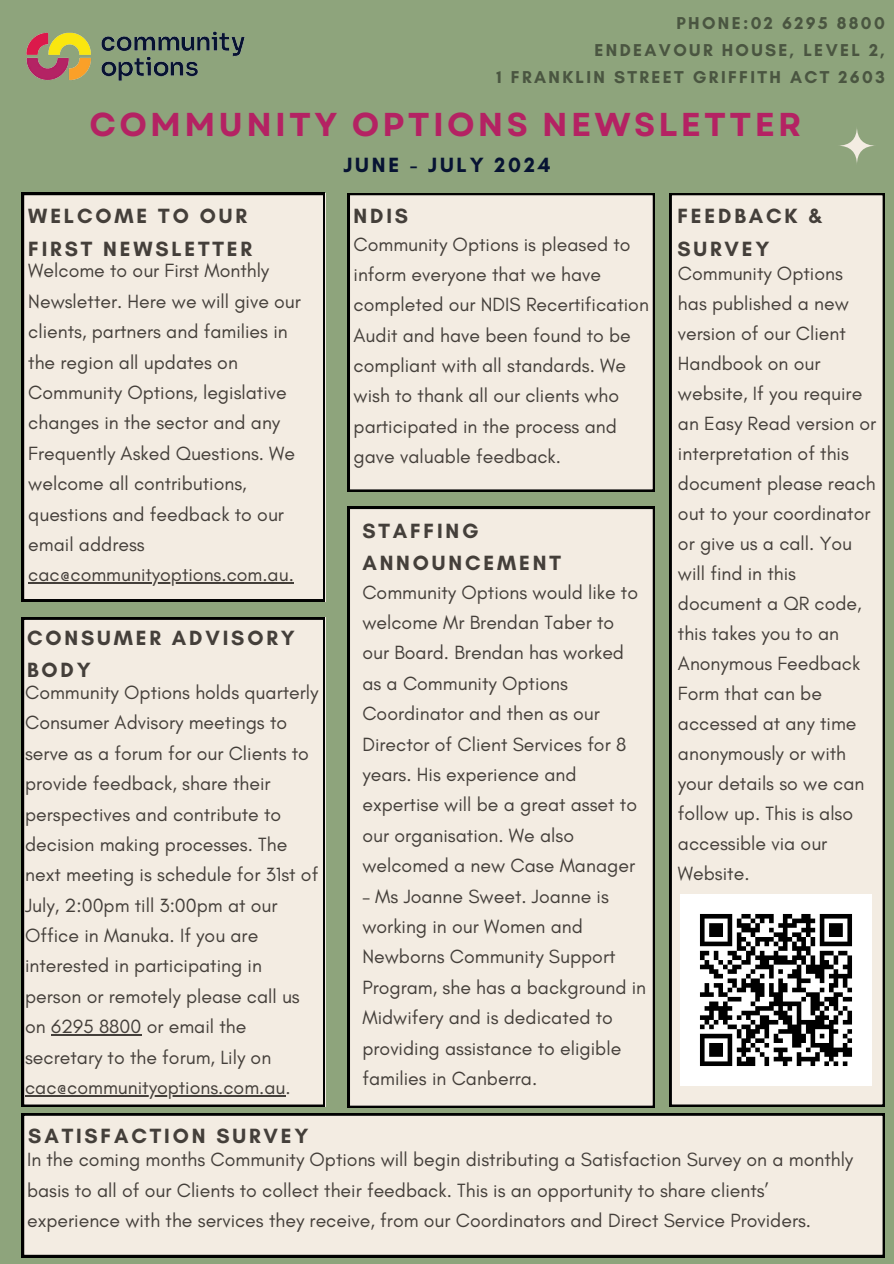
<style>
.page{position:relative;width:894px;height:1264px;background:#fff}
.page>*{position:absolute;margin:0;border:0;box-sizing:border-box;transform-origin:0 0}
.t1{font:700 33px "Garet";letter-spacing:.1em;color:#b42263}
.t2{font:700 21px/32.7px "Glacial Indifference";letter-spacing:.135em;color:#443f3a}
.t3{font:700 21px "Glacial Indifference";letter-spacing:.135em;color:#071333}
.t4{font:19.5px/30.3px "Glacial Indifference";color:#443f3a}
.t5{font:700 17.55px/27px "Glacial Indifference";letter-spacing:.135em;color:#000;text-align:right}
</style>
<div class="page">
<div style="left:0;top:0;width:893px;height:1263px;background:#8ea47c"></div>
<div style="left:22px;top:193px;width:303px;height:408px;background:#f3ece2"></div>
<div style="left:22px;top:617px;width:303px;height:489px;background:#f3ece2"></div>
<svg style="left:837px;top:126px;width:39px;height:39px"></svg>
<img style="left:26px;top:31px;width:219px;height:50px">
<div style="left:347px;top:193px;width:307px;height:298px;background:#f3ece2"></div>
<div style="left:347px;top:507px;width:307px;height:600px;background:#f3ece2"></div>
<div style="left:669px;top:193px;width:215px;height:913px;background:#f3ece2"></div>
<img style="left:680px;top:894px;width:191px;height:191px">
<hr style="left:51px;top:1034px;width:90px;height:1px;background:#443f3a">
<hr style="left:25px;top:1095px;width:260px;height:1px;background:#443f3a">
<hr style="left:28px;top:582px;width:266px;height:1px;background:#443f3a">
<div style="left:22px;top:1113px;width:862px;height:143px;background:#f3ece2"></div>
<p class="t5" style="left:496px;top:9px;width:389px">PHONE:02 6295 8800<br>ENDEAVOUR HOUSE, LEVEL 2,<br>1 FRANKLIN STREET GRIFFITH ACT 2603</p>
<p class="t1" style="left:89px;top:101px;width:713px">COMMUNITY OPTIONS NEWSLETTER</p>
<p class="t2" style="left:28px;top:199px;width:225px">WELCOME TO OUR<br>FIRST NEWSLETTER</p>
<h2 class="t4" style="left:28px;top:255px;width:274px">Welcome to our First Monthly<br>Newsletter. Here we will give our clients, partners and families in the region all updates on<br>Community Options, legislative changes in the sector and any<br>Frequently Asked Questions. We welcome all contributions, questions and feedback to our email address</h2>
<h2 class="t4" style="left:28px;top:559px;width:267px">cac@communityoptions.com.au.</h2>
<h2 class="t2" style="left:27px;top:621px;width:269px">CONSUMER ADVISORY<br>BODY</h2>
<p class="t4" style="left:25px;top:677px;width:295px">Community Options holds quarterly<br>Consumer Advisory meetings to serve as a forum for our Clients to provide feedback, share their perspectives and contribute to decision making processes. The next meeting is schedule for 31st of<br>July, 2:00pm till 3:00pm at our<br>Office in Manuka. If you are interested in participating in person or remotely please call us on 6295 8800 or email the secretary to the forum, Lily on</p>
<p class="t4" style="left:25px;top:1072px;width:267px">cac@communityoptions.com.au.</p>
<h3 class="t3" style="left:343px;top:152px;width:208px">JUNE - JULY 2024</h3>
<p class="t2" style="left:353px;top:199px;width:56px">NDIS</p>
<h2 class="t4" style="left:353px;top:228px;width:297px">Community Options is pleased to inform everyone that we have completed our NDIS Recertification<br>Audit and have been found to be compliant with all standards. We wish to thank all our clients who participated in the process and gave valuable feedback.</h2>
<h3 class="t2" style="left:362px;top:514px;width:200px">STAFFING<br>ANNOUNCEMENT</h3>
<h3 class="t4" style="left:362px;top:576px;width:277px">Community Options would like to welcome Mr Brendan Taber to our Board. Brendan has worked as a Community Options<br>Coordinator and then as our<br>Director of Client Services for 8 years. His experience and expertise will be a great asset to our organisation. We also welcomed a new Case Manager</h3>
<h3 class="t4" style="left:362px;top:880px;width:285px">– Ms Joanne Sweet. Joanne is working in our Women and<br>Newborns Community Support<br>Program, she has a background in<br>Midwifery and is dedicated to providing assistance to eligible families in Canberra.</h3>
<h2 class="t2" style="left:677px;top:199px;width:146px">FEEDBACK &amp;<br>SURVEY</h2>
<h3 class="t4" style="left:677px;top:258px;width:200px">Community Options has published a new version of our Client<br>Handbook on our website, If you require an Easy Read version or interpretation of this document please reach out to your coordinator or give us a call. You will find in this document a QR code, this takes you to an<br>Anonymous Feedback<br>Form that can be accessed at any time anonymously or with your details so we can follow up. This is also accessible via our<br>Website.</h3>
<h2 class="t2" style="left:28px;top:1119px;width:281px">SATISFACTION SURVEY</h2>
<h3 class="t4" style="left:27px;top:1144px;width:827px">In the coming months Community Options will begin distributing a Satisfaction Survey on a monthly basis to all of our Clients to collect their feedback. This is an opportunity to share clients’ experience with the services they receive, from our Coordinators and Direct Service Providers.</h3>
</div>
